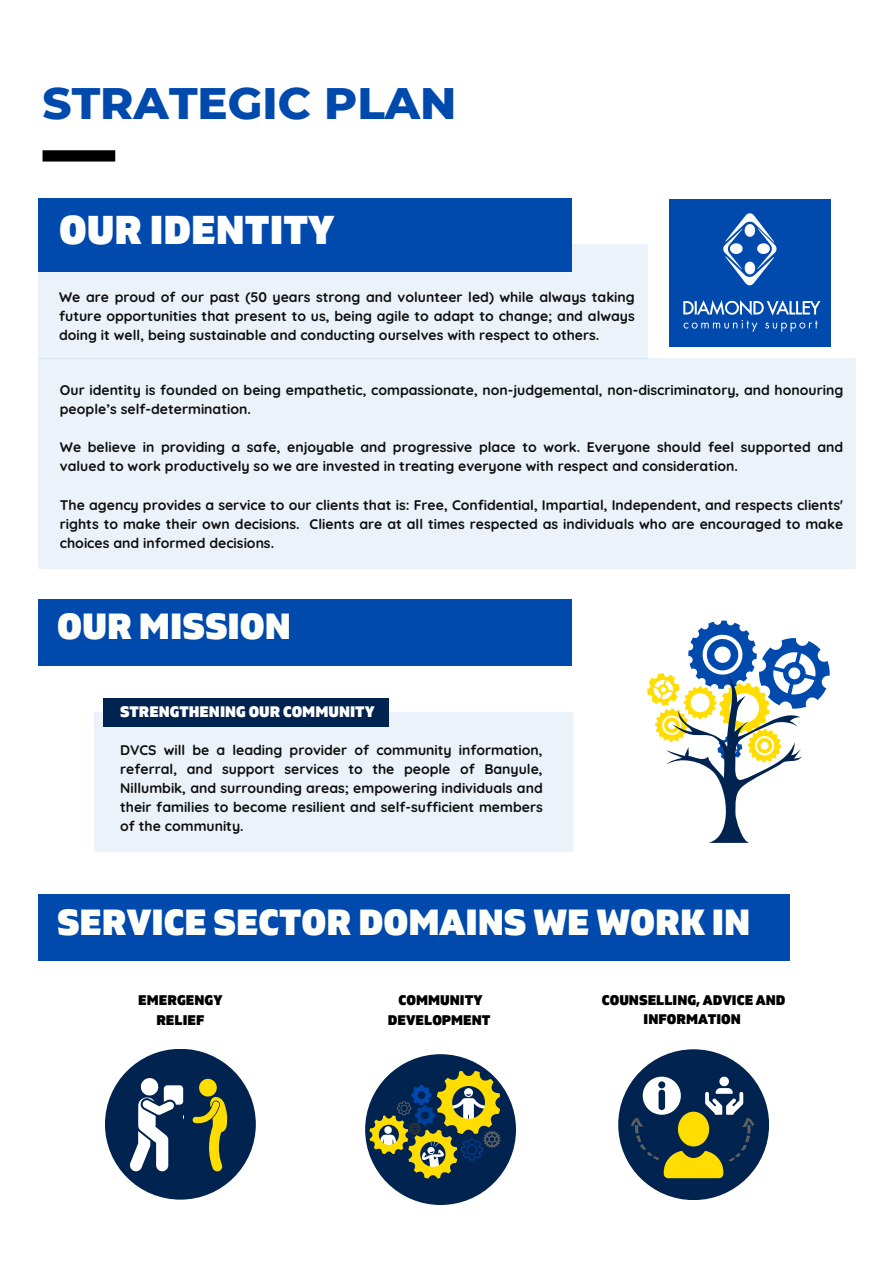
<style>
.page{position:relative;width:894px;height:1264px;background:#fff}
.page>*{position:absolute;margin:0;border:0;box-sizing:border-box;transform-origin:0 0}
.t1{font:800 45px "Montserrat";color:#004aad}
.t2{font:900 40.2px "Gilam";color:#fff}
.t3{font:900 36.3px "Gilam";color:#fffff9}
.t4{font:900 15.3px "Gilam";color:#fff}
.t5{font:700 13.95px/19.2px "Quicksand";color:#0e0e0e;text-align:justify}
.t6{font:900 13.95px/19.5px "Gilam";color:#000;text-align:center}
</style>
<div class="page">
<div style="left:38px;top:244px;width:609px;height:115px;background:#ebf2f9"></div>
<div style="left:38px;top:199px;width:533px;height:73px;background:#004aad"></div>
<div style="left:38px;top:599px;width:533px;height:66px;background:#004aad"></div>
<div style="left:94px;top:712px;width:478px;height:140px;background:#ebf2f9"></div>
<div style="left:103px;top:698px;width:286px;height:28px;background:#00234f"></div>
<svg style="left:647px;top:620px;width:182px;height:223px"></svg>
<div style="left:38px;top:359px;width:817px;height:210px;background:#ebf2f9"></div>
<div style="left:668px;top:199px;width:161px;height:147px;background:#004aad"></div>
<img style="left:683px;top:300px;width:138px;height:32px">
<img style="left:723px;top:213px;width:54px;height:73px">
<div style="left:38px;top:894px;width:750px;height:66px;background:#004aad"></div>
<div style="left:365px;top:1054px;width:151px;height:150px;background:#00234f;border-radius:50%"></div>
<svg style="left:369px;top:1070px;width:131px;height:108px"></svg>
<div style="left:105px;top:1048px;width:151px;height:151px;background:#00234f;border-radius:50%"></div>
<svg style="left:192px;top:1078px;width:35px;height:93px"></svg>
<svg style="left:130px;top:1078px;width:53px;height:93px"></svg>
<div style="left:618px;top:1049px;width:150px;height:151px;background:#00234f;border-radius:50%"></div>
<svg style="left:629px;top:1076px;width:126px;height:102px"></svg>
<div style="left:43px;top:150px;width:72px;height:11px;background:#000"></div>
<p class="t1" style="left:43px;top:75px;width:415px">STRATEGIC PLAN</p>
<h1 class="t2" style="left:59px;top:206px;width:277px">OUR IDENTITY</h1>
<p class="t5" style="left:59px;top:287px;width:577px">We are proud of our past (50 years strong and volunteer led) while always taking future opportunities that present to us, being agile to adapt to change; and always doing it well, being sustainable and conducting ourselves with respect to others.</p>
<p class="t5" style="left:60px;top:380px;width:784px">Our identity is founded on being empathetic, compassionate, non-judgemental, non-discriminatory, and honouring people’s self-determination.</p>
<p class="t5" style="left:60px;top:437px;width:784px">We believe in providing a safe, enjoyable and progressive place to work. Everyone should feel supported and valued to work productively so we are invested in treating everyone with respect and consideration.</p>
<p class="t5" style="left:60px;top:495px;width:784px">The agency provides a service to our clients that is: Free, Confidential, Impartial, Independent, and respects clients' rights to make their own decisions. Clients are at all times respected as individuals who are encouraged to make choices and informed decisions.</p>
<p class="t3" style="left:57px;top:605px;width:235px">OUR MISSION</p>
<h2 class="t4" style="left:120px;top:702px;width:256px">STRENGTHENING OUR COMMUNITY</h2>
<p class="t5" style="left:120px;top:740px;width:424px">DVCS will be a leading provider of community information, referral, and support services to the people of Banyule, Nillumbik, and surrounding areas; empowering individuals and their families to become resilient and self-sufficient members of the community.</p>
<p class="t3" style="left:57px;top:900px;width:694px">SERVICE SECTOR DOMAINS WE WORK IN</p>
<p class="t6" style="left:138px;top:991px;width:86px">EMERGENGY<br>RELIEF</p>
<p class="t6" style="left:388px;top:991px;width:104px">COMMUNITY<br>DEVELOPMENT</p>
<p class="t6" style="left:601px;top:990px;width:185px">COUNSELLING, ADVICE AND<br>INFORMATION</p>
</div>
